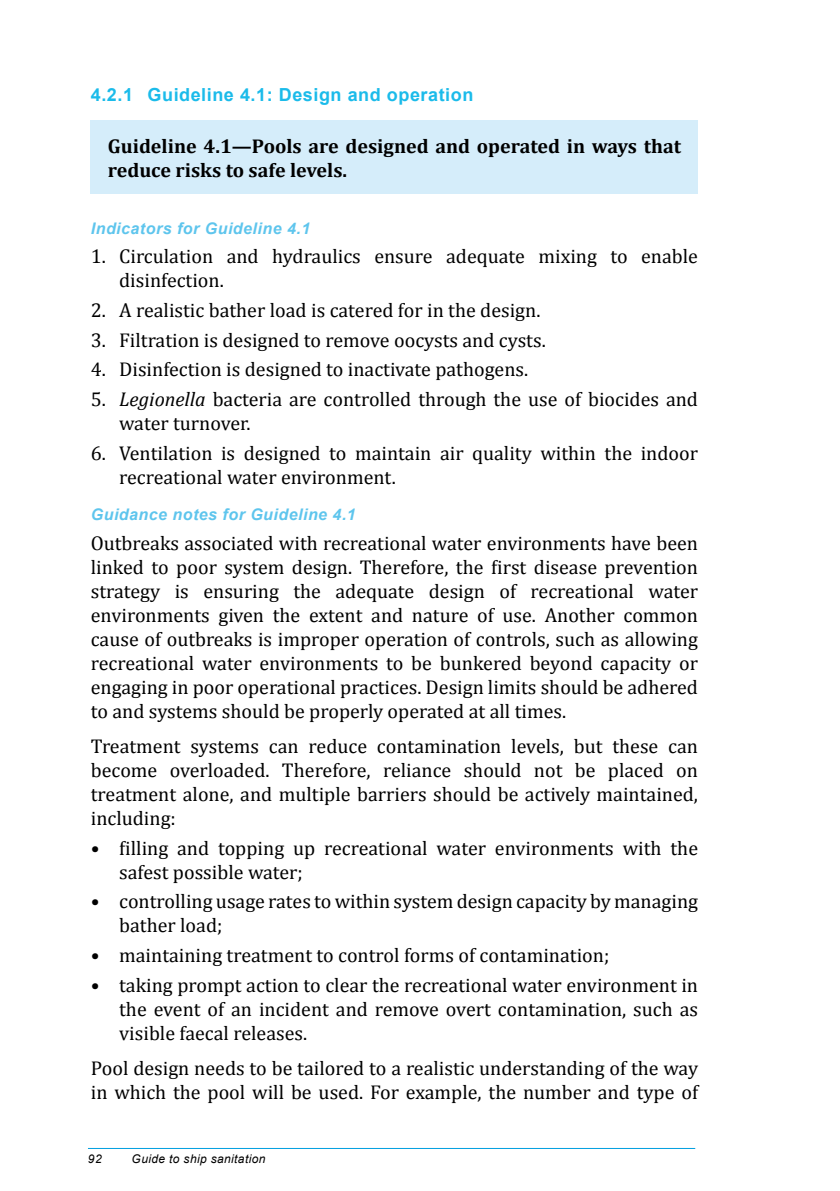
<style>
.page{position:relative;width:840px;height:1191px;background:#fff}
.page>*{position:absolute;margin:0;border:0;box-sizing:border-box;transform-origin:0 0}
.t1{font:20px/24px "Cambria";color:#000}
.t2{font:700 20px/24px "Cambria";color:#000}
.t3{font:700 18px "Arial";letter-spacing:.03em;color:#1bbbea}
.t4{font:italic 700 16px "Arial";letter-spacing:.03em;color:#5ec5ed}
.t5{font:italic 12px "Arial";letter-spacing:.03em;color:#000}
.s1{font-style:italic}
</style>
<div class="page">
<hr style="left:88px;top:1148px;width:606px;height:1px;background:#009ee0">
<div style="left:91px;top:120px;width:606px;height:74px;background:#d5edfa"></div>
<p class="t3" style="left:91px;top:83px;width:384px">4.2.1 Guideline 4.1: Design and operation</p>
<p class="t2" style="left:108px;top:133px;width:574px">Guideline 4.1—Pools are designed and operated in ways that reduce risks to safe levels.</p>
<p class="t4" style="left:91px;top:217px;width:221px">Indicators for Guideline 4.1</p>
<p class="t1" style="left:119px;top:244px;width:580px;text-indent:-28px">1. Circulation and hydraulics ensure adequate mixing to enable disinfection.</p>
<p class="t1" style="left:91px;top:298px;width:451px">2. A realistic bather load is catered for in the design.</p>
<p class="t1" style="left:91px;top:328px;width:456px">3. Filtration is designed to remove oocysts and cysts.</p>
<p class="t1" style="left:91px;top:357px;width:438px">4. Disinfection is designed to inactivate pathogens.</p>
<p class="t1" style="left:119px;top:387px;width:580px;text-indent:-28px">5. <span class="s1">Legionella</span> bacteria are controlled through the use of biocides and water turnover.</p>
<p class="t1" style="left:119px;top:441px;width:580px;text-indent:-28px">6. Ventilation is designed to maintain air quality within the indoor recreational water environment.</p>
<p class="t4" style="left:91px;top:503px;width:266px">Guidance notes for Guideline 4.1</p>
<p class="t1" style="left:91px;top:530px;width:608px;text-align:justify">Outbreaks associated with recreational water environments have been linked to poor system design. Therefore, the first disease prevention strategy is ensuring the adequate design of recreational water environments given the extent and nature of use. Another common cause of outbreaks is improper operation of controls, such as allowing recreational water environments to be bunkered beyond capacity or engaging in poor operational practices. Design limits should be adhered to and systems should be properly operated at all times.</p>
<p class="t1" style="left:91px;top:734px;width:608px;text-align:justify">Treatment systems can reduce contamination levels, but these can become overloaded. Therefore, reliance should not be placed on treatment alone, and multiple barriers should be actively maintained, including:</p>
<p class="t1" style="left:119px;top:835px;width:580px;text-indent:-28px">• filling and topping up recreational water environments with the safest possible water;</p>
<p class="t1" style="left:119px;top:889px;width:580px;text-indent:-28px">• controlling usage rates to within system design capacity by managing bather load;</p>
<p class="t1" style="left:91px;top:943px;width:519px">• maintaining treatment to control forms of contamination;</p>
<p class="t1" style="left:119px;top:972px;width:580px;text-align:justify;text-indent:-28px">• taking prompt action to clear the recreational water environment in the event of an incident and remove overt contamination, such as visible faecal releases.</p>
<p class="t1" style="left:91px;top:1056px;width:608px">Pool design needs to be tailored to a realistic understanding of the way in which the pool will be used. For example, the number and type of</p>
<p class="t5" style="left:88px;top:1151px;width:15px">92</p>
<p class="t5" style="left:131px;top:1151px;width:135px">Guide to ship sanitation</p>
</div>
